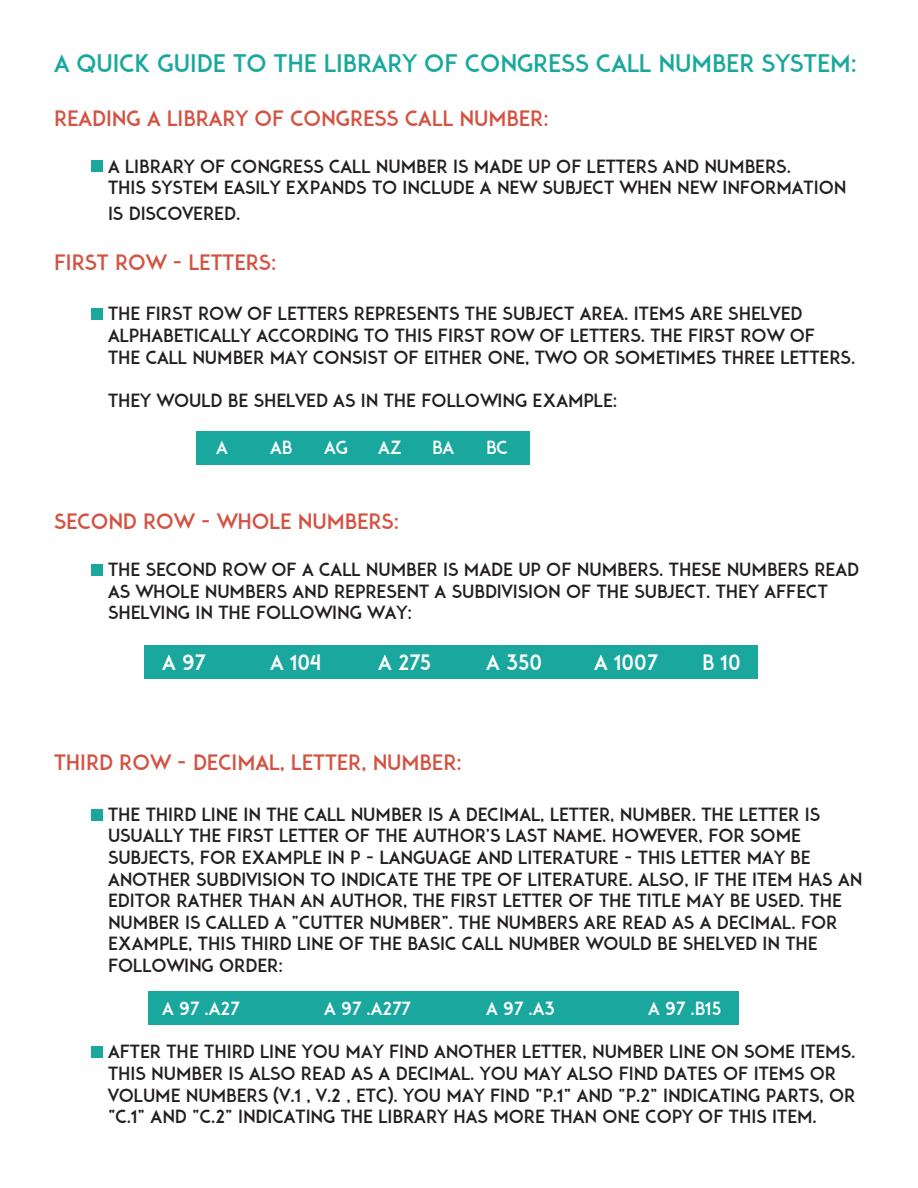
<style>
.page{position:relative;width:918px;height:1188px;background:#fff}
.page>*{position:absolute;margin:0;border:0;box-sizing:border-box;transform-origin:0 0}
.t1{font:24px "ADAM";color:#1aa89e}
.t2{font:21px "ADAM";color:#d35343}
.t3{font:21px "ADAM";color:#fff}
.t4{font:18px "ADAM";color:#231f20}
.t5{font:18px "ADAM";color:#fff}
</style>
<div class="page">
<div style="left:196px;top:431px;width:333px;height:33px;background:#1aa89e"></div>
<div style="left:145px;top:646px;width:613px;height:33px;background:#1aa89e"></div>
<div style="left:148px;top:991px;width:591px;height:34px;background:#1aa89e"></div>
<div style="left:91px;top:160px;width:12px;height:12px;background:#1aa89e"></div>
<div style="left:91px;top:308px;width:12px;height:12px;background:#1aa89e"></div>
<div style="left:91px;top:564px;width:12px;height:12px;background:#1aa89e"></div>
<div style="left:91px;top:809px;width:12px;height:12px;background:#1aa89e"></div>
<div style="left:91px;top:1047px;width:12px;height:11px;background:#1aa89e"></div>
<p class="t1" style="left:54px;top:49px;width:804px">A QUICK GUIDE TO THE LIBRARY OF CONGRESS CALL NUMBER SYSTEM:</p>
<p class="t2" style="left:54px;top:106px;width:496px">READING A LIBRARY OF CONGRESS CALL NUMBER:</p>
<p class="t4" style="left:108px;top:156px;width:684px">A LIBRARY OF CONGRESS CALL NUMBER IS MADE UP OF LETTERS AND NUMBERS.</p>
<p class="t4" style="left:108px;top:177px;width:740px">THIS SYSTEM EASILY EXPANDS TO INCLUDE A NEW SUBJECT WHEN NEW INFORMATION</p>
<p class="t4" style="left:108px;top:202px;width:134px">IS DISCOVERED.</p>
<p class="t2" style="left:54px;top:250px;width:224px">FIRST ROW - LETTERS:</p>
<p class="t4" style="left:108px;top:303px;width:696px">THE FIRST ROW OF LETTERS REPRESENTS THE SUBJECT AREA. ITEMS ARE SHELVED</p>
<p class="t4" style="left:108px;top:325px;width:709px">ALPHABETICALLY ACCORDING TO THIS FIRST ROW OF LETTERS. THE FIRST ROW OF</p>
<p class="t4" style="left:108px;top:346px;width:749px">THE CALL NUMBER MAY CONSIST OF EITHER ONE, TWO OR SOMETIMES THREE LETTERS.</p>
<p class="t4" style="left:108px;top:390px;width:511px">THEY WOULD BE SHELVED AS IN THE FOLLOWING EXAMPLE:</p>
<p class="t5" style="left:216px;top:436px;width:13px">A</p>
<p class="t5" style="left:270px;top:436px;width:24px">AB</p>
<p class="t5" style="left:324px;top:436px;width:25px">AG</p>
<p class="t5" style="left:378px;top:436px;width:26px">AZ</p>
<p class="t5" style="left:432px;top:436px;width:24px">BA</p>
<p class="t5" style="left:486px;top:436px;width:23px">BC</p>
<p class="t2" style="left:54px;top:509px;width:347px">SECOND ROW - WHOLE NUMBERS:</p>
<p class="t4" style="left:108px;top:559px;width:753px">THE SECOND ROW OF A CALL NUMBER IS MADE UP OF NUMBERS. THESE NUMBERS READ</p>
<p class="t4" style="left:108px;top:580px;width:721px">AS WHOLE NUMBERS AND REPRESENT A SUBDIVISION OF THE SUBJECT. THEY AFFECT</p>
<p class="t4" style="left:108px;top:602px;width:306px">SHELVING IN THE FOLLOWING WAY:</p>
<p class="t3" style="left:162px;top:650px;width:45px">A 97</p>
<p class="t3" style="left:270px;top:650px;width:53px">A 104</p>
<p class="t3" style="left:378px;top:650px;width:55px">A 275</p>
<p class="t3" style="left:486px;top:650px;width:58px">A 350</p>
<p class="t3" style="left:594px;top:650px;width:65px">A 1007</p>
<p class="t3" style="left:702px;top:650px;width:40px">B 10</p>
<p class="t2" style="left:54px;top:750px;width:409px">THIRD ROW - DECIMAL, LETTER, NUMBER:</p>
<p class="t4" style="left:108px;top:804px;width:714px">THE THIRD LINE IN THE CALL NUMBER IS A DECIMAL, LETTER, NUMBER. THE LETTER IS</p>
<p class="t4" style="left:108px;top:825px;width:694px">USUALLY THE FIRST LETTER OF THE AUTHOR’S LAST NAME. HOWEVER, FOR SOME</p>
<p class="t4" style="left:108px;top:847px;width:704px">SUBJECTS, FOR EXAMPLE IN P - LANGUAGE AND LITERATURE - THIS LETTER MAY BE</p>
<p class="t4" style="left:108px;top:868px;width:756px">ANOTHER SUBDIVISION TO INDICATE THE TPE OF LITERATURE. ALSO, IF THE ITEM HAS AN</p>
<p class="t4" style="left:108px;top:890px;width:735px">EDITOR RATHER THAN AN AUTHOR, THE FIRST LETTER OF THE TITLE MAY BE USED. THE</p>
<p class="t4" style="left:108px;top:912px;width:731px">NUMBER IS CALLED A “CUTTER NUMBER”. THE NUMBERS ARE READ AS A DECIMAL. FOR</p>
<p class="t4" style="left:108px;top:933px;width:711px">EXAMPLE, THIS THIRD LINE OF THE BASIC CALL NUMBER WOULD BE SHELVED IN THE</p>
<p class="t4" style="left:108px;top:955px;width:176px">FOLLOWING ORDER:</p>
<p class="t5" style="left:162px;top:998px;width:79px">A 97 .A27</p>
<p class="t5" style="left:324px;top:998px;width:88px">A 97 .A277</p>
<p class="t5" style="left:486px;top:998px;width:70px">A 97 .A3</p>
<p class="t5" style="left:648px;top:998px;width:75px">A 97 .B15</p>
<p class="t4" style="left:108px;top:1041px;width:749px">AFTER THE THIRD LINE YOU MAY FIND ANOTHER LETTER, NUMBER LINE ON SOME ITEMS.</p>
<p class="t4" style="left:108px;top:1063px;width:730px">THIS NUMBER IS ALSO READ AS A DECIMAL. YOU MAY ALSO FIND DATES OF ITEMS OR</p>
<p class="t4" style="left:108px;top:1084px;width:749px">VOLUME NUMBERS (V.1 , V.2 , ETC). YOU MAY FIND “P.1” AND “P.2” INDICATING PARTS, OR</p>
<p class="t4" style="left:108px;top:1106px;width:710px">“C.1” AND “C.2” INDICATING THE LIBRARY HAS MORE THAN ONE COPY OF THIS ITEM.</p>
</div>
